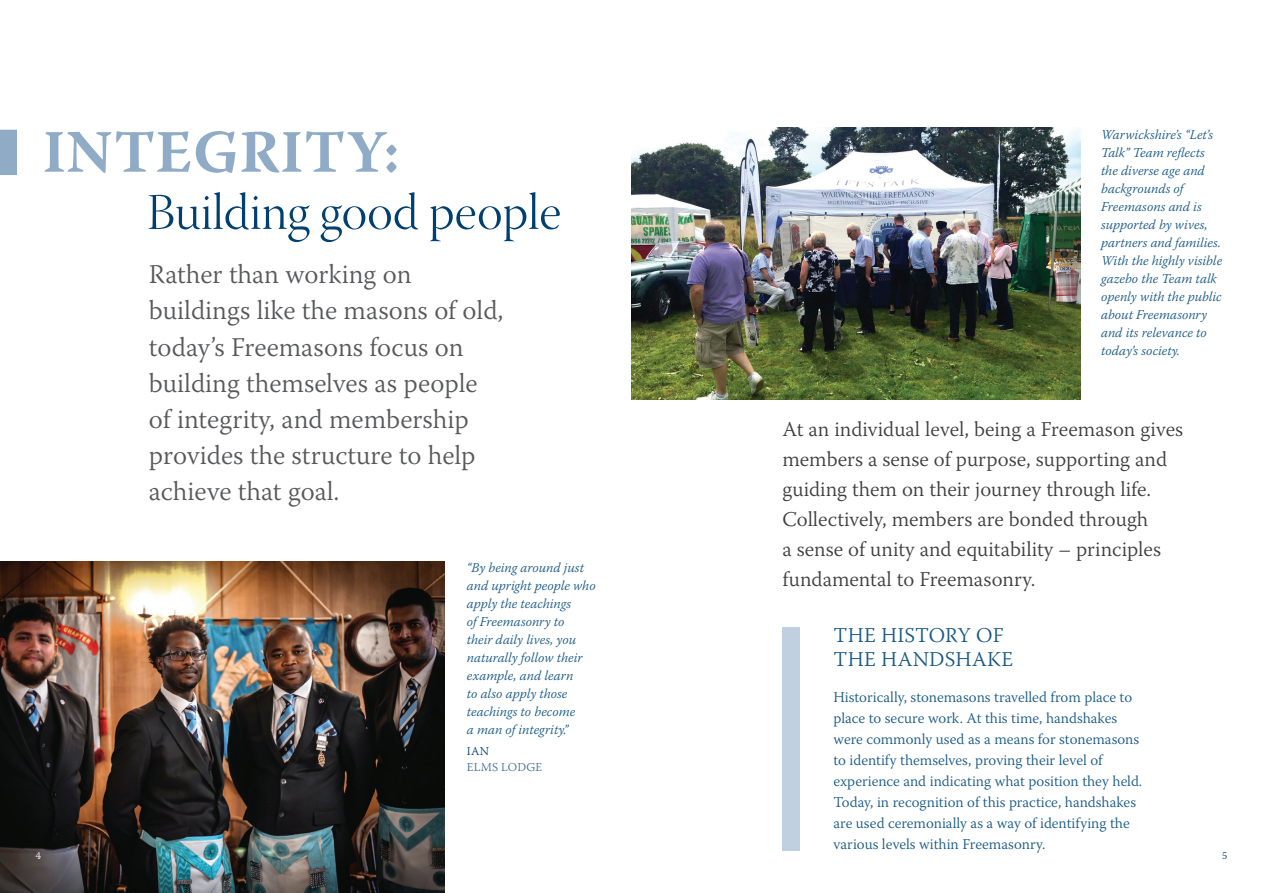
<style>
.page{position:relative;width:1263px;height:893px;background:#fff}
.page>*{position:absolute;margin:0;border:0;box-sizing:border-box;transform-origin:0 0}
.t1{font:700 60px "Warnock Pro";letter-spacing:.02em;color:#8fabc5}
.t2{font:51px "Warnock Pro Light Disp";color:#004071}
.t3{font:300 27px/36px "Warnock Pro";color:#57585a}
.t4{font:300 21px/30px "Warnock Pro";color:#3e3e3f}
.t5{font:300 21px "Warnock Pro";letter-spacing:.01em;color:#175887}
.t6{font:300 15px/21px "Warnock Pro";color:#175887}
.t7{font:italic 300 13.5px/18px "Warnock Pro";color:#175887}
.t8{font:300 12px/16.5px "Warnock Pro";letter-spacing:.015em;color:#406d99}
.t9{font:300 10.5px "Warnock Pro";color:#fff}
.t10{font:300 10.5px "Warnock Pro";color:#004071}
.s1{color:#004071}
</style>
<div class="page">
<img style="left:0;top:561px;width:444px;height:332px">
<img style="left:632px;top:128px;width:449px;height:272px">
<svg style="left:0;top:130px;width:17px;height:45px"></svg>
<div style="left:782px;top:627px;width:17px;height:224px;background:#c1d0e0"></div>
<p class="t7" style="left:1101px;top:125px;width:123px">Warwickshire’s “Let’s<br>Talk” Team reflects the diverse age and backgrounds of<br>Freemasons and is supported by wives, partners and families.<br>With the highly visible gazebo the Team talk openly with the public about Freemasonry and its relevance to today’s society.</p>
<p class="t1" style="left:43px;top:116px;width:358px">INTEGRITY:</p>
<p class="t2" style="left:147px;top:185px;width:416px">Building good people</p>
<p class="t3" style="left:149px;top:256px;width:356px">Rather than working on buildings like the masons of old, today’s Freemasons focus on building themselves as people of integrity, and membership provides the structure to help achieve that goal.</p>
<p class="t4" style="left:782px;top:414px;width:402px">At an individual level, being a Freemason gives members a sense of purpose, supporting and guiding them on their journey through life.<br>Collectively, members are bonded through<br>a sense of unity and equitability – principles fundamental to Freemasonry.</p>
<p class="t7" style="left:467px;top:558px;width:130px">“By being around just and upright people who apply the teachings<br>of Freemasonry to<br>their daily lives, you naturally follow their example, and learn<br>to also apply those teachings to become</p>
<p class="t7" style="left:467px;top:720px;width:103px">a man of integrity.”</p>
<p class="t8" style="left:467px;top:742px;width:77px"><span class="s1">IAN<br></span>ELMS LODGE</p>
<p class="t5" style="left:833px;top:623px;width:172px">THE HISTORY OF</p>
<p class="t5" style="left:833px;top:647px;width:181px">THE HANDSHAKE</p>
<p class="t6" style="left:833px;top:686px;width:310px">Historically, stonemasons travelled from place to place to secure work. At this time, handshakes were commonly used as a means for stonemasons to identify themselves, proving their level of experience and indicating what position they held.<br>Today, in recognition of this practice, handshakes are used ceremonially as a way of identifying the various levels within Freemasonry.</p>
<p class="t9" style="left:36px;top:849px;width:7px">4</p>
<p class="t10" style="left:1222px;top:849px;width:7px">5</p>
</div>
